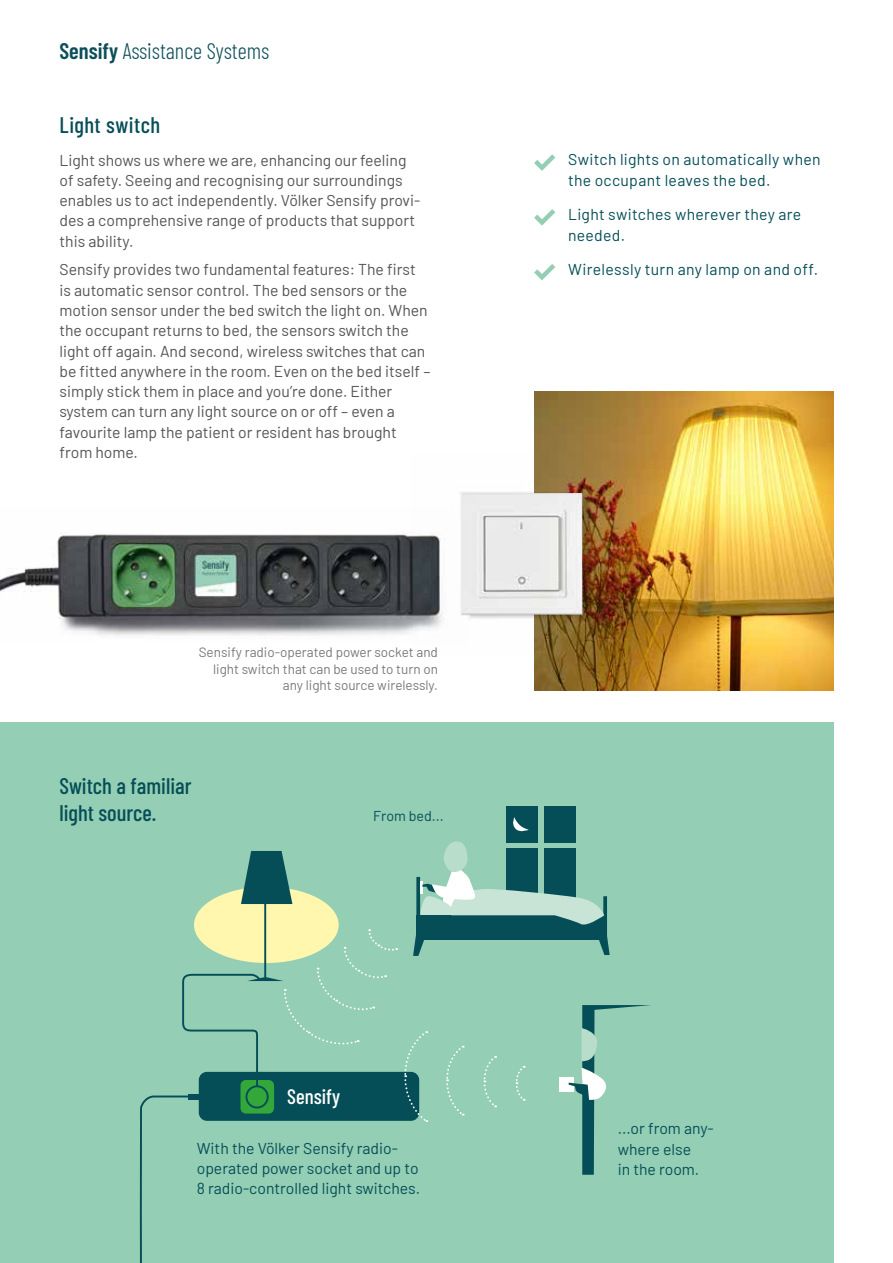
<style>
.page{position:relative;width:893px;height:1263px;background:#fff}
.page>*{position:absolute;margin:0;border:0;box-sizing:border-box;transform-origin:0 0}
.t1{font:500 22.5px/27px "Barlow Condensed";color:#064e57}
.t2{font:300 22.5px "Barlow Condensed";color:#0c4e59}
.t3{font:500 22.5px "Barlow Condensed";letter-spacing:.02em;color:#064e57}
.t4{font:500 20.85px "Barlow Condensed";color:#fff}
.t5{font:15.75px/20.2px "Barlow";color:#535454}
.t6{font:15.75px/20.2px "Barlow";letter-spacing:.01em;color:#064e57}
.t7{font:14.25px "Barlow";letter-spacing:-.005em;color:#064e57}
.t8{font:13.5px/16.2px "Barlow";color:#787a7a;text-align:right}
.s1{font-weight:600}
</style>
<div class="page">
<svg style="left:534px;top:154px;width:21px;height:17px"></svg>
<svg style="left:534px;top:209px;width:21px;height:17px"></svg>
<svg style="left:534px;top:264px;width:21px;height:16px"></svg>
<div style="left:0;top:723px;width:833px;height:540px;background:#94ceb4"></div>
<div style="left:194px;top:887px;width:145px;height:76px;background:#fff7ad;border-radius:50%"></div>
<div style="left:199px;top:1072px;width:220px;height:49px;background:#064e57;border-radius:8px"></div>
<div style="left:240px;top:1080px;width:34px;height:33px;background:#34a73a;border-radius:5px"></div>
<svg style="left:241px;top:851px;width:51px;height:53px"></svg>
<hr style="left:264px;top:900px;width:2px;height:77px;background:#064e57">
<div style="left:245px;top:1085px;width:24px;height:23px;border:2px solid #064e57;border-radius:50%"></div>
<div style="left:506px;top:806px;width:32px;height:37px;background:#064e57"></div>
<div style="left:544px;top:806px;width:32px;height:37px;background:#064e57"></div>
<svg style="left:413px;top:817px;width:197px;height:139px"></svg>
<svg style="left:182px;top:929px;width:215px;height:159px"></svg>
<div style="left:559px;top:1077px;width:15px;height:15px;background:#fff"></div>
<svg style="left:569px;top:1005px;width:82px;height:170px"></svg>
<svg style="left:515px;top:1066px;width:10px;height:35px"></svg>
<svg style="left:483px;top:1056px;width:13px;height:52px"></svg>
<svg style="left:446px;top:1046px;width:18px;height:70px"></svg>
<svg style="left:403px;top:1031px;width:24px;height:91px"></svg>
<svg style="left:139px;top:1095px;width:63px;height:168px"></svg>
<div style="left:188px;top:1094px;width:12px;height:5px;background:#064e57"></div>
<img style="left:0;top:532px;width:410px;height:104px">
<img style="left:534px;top:391px;width:299px;height:300px">
<img style="left:410px;top:452px;width:222px;height:204px">
<img style="left:460px;top:493px;width:122px;height:122px">
<h1 class="t2" style="left:60px;top:34px;width:211px"><span class="s1">Sensify</span> Assistance Systems</h1>
<h1 class="t3" style="left:60px;top:109px;width:102px">Light switch</h1>
<p class="t5" style="left:60px;top:149px;width:362px">Light shows us where we are, enhancing our feeling of safety. Seeing and recognising our surroundings enables us to act independently. Völker Sensify provi&shy;des a comprehensive range of products that support this ability.</p>
<p class="t5" style="left:60px;top:258px;width:372px">Sensify provides two fundamental features: The first is automatic sensor control. The bed sensors or the motion sensor under the bed switch the light on. When the occupant returns to bed, the sensors switch the light off again. And second, wireless switches that can be fitted anywhere in the room. Even on the bed itself – simply stick them in place and you’re done. Either system can turn any light source on or off – even a favourite lamp the patient or resident has brought from home.</p>
<p class="t8" style="left:199px;top:643px;width:241px">Sensify radio-operated power socket and light switch that can be used to turn on any light source wirelessly.</p>
<h1 class="t1" style="left:60px;top:771px;width:133px">Switch a familiar light source.</h1>
<p class="t7" style="left:373px;top:805px;width:72px">From bed...</p>
<h2 class="t4" style="left:287px;top:1082px;width:54px">Sensify</h2>
<p class="t6" style="left:197px;top:1137px;width:225px">With the Völker Sensify radio&shy;operated power socket and up to<br>8 radio-controlled light switches.</p>
<p class="t6" style="left:568px;top:148px;width:254px;line-height:21px">Switch lights on automatically when the occupant leaves the bed.</p>
<p class="t6" style="left:568px;top:202px;width:235px;line-height:21px">Light switches wherever they are needed.</p>
<p class="t6" style="left:568px;top:258px;width:251px">Wirelessly turn any lamp on and off.</p>
<p class="t6" style="left:618px;top:1117px;width:97px">...or from any&shy;where else<br>in the room.</p>
</div>
